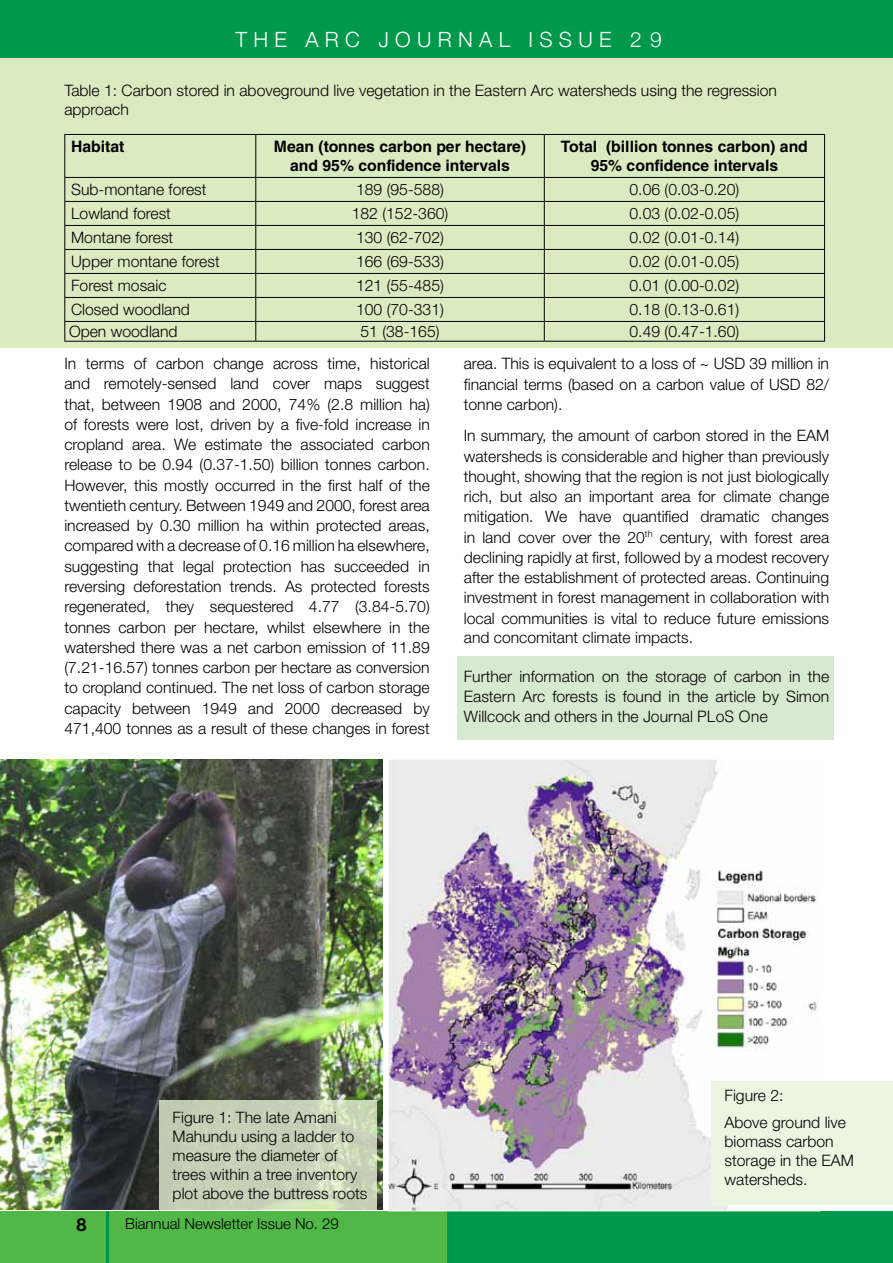
<style>
.page{position:relative;width:893px;height:1263px;background:#fff}
.page>*{position:absolute;margin:0;border:0;box-sizing:border-box;transform-origin:0 0}
.t1{font:300 21px "Helvetica Neue";letter-spacing:.3em;color:#fff}
.t2{font:700 18px "Helvetica Neue LT Std";color:#000}
.t3{font:300 15.75px/20.2px "Helvetica Neue LT Std";color:#000}
.t4{font:700 15.75px/18.9px "Helvetica LT Std";color:#000;text-align:center}
.t5{font:300 15px "Helvetica Neue LT Std";color:#000}
.s1{font-family:"Helvetica LT Std"}
</style>
<div class="page">
<div style="left:0;top:0;width:893px;height:58px;background:#00984a"></div>
<div style="left:437px;top:1211px;width:456px;height:52px;background:#00984a"></div>
<div style="left:0;top:1211px;width:446px;height:52px;background:#51b848"></div>
<hr style="left:106px;top:1211px;width:3px;height:52px;background:#00984a">
<div style="left:457px;top:656px;width:376px;height:84px;background:#d8e9d2"></div>
<div style="left:0;top:58px;width:893px;height:289px;background:#daebc1"></div>
<hr style="left:64px;top:134px;width:192px;height:1px;background:#000">
<hr style="left:64px;top:135px;width:1px;height:42px;background:#000">
<hr style="left:256px;top:134px;width:288px;height:1px;background:#000">
<hr style="left:255px;top:135px;width:1px;height:42px;background:#000">
<hr style="left:544px;top:134px;width:281px;height:1px;background:#000">
<hr style="left:544px;top:135px;width:1px;height:42px;background:#000">
<hr style="left:824px;top:135px;width:1px;height:42px;background:#000">
<hr style="left:64px;top:177px;width:192px;height:1px;background:#000">
<hr style="left:256px;top:177px;width:288px;height:1px;background:#000">
<hr style="left:544px;top:177px;width:281px;height:1px;background:#000">
<hr style="left:64px;top:201px;width:192px;height:1px;background:#000">
<hr style="left:256px;top:201px;width:288px;height:1px;background:#000">
<hr style="left:544px;top:201px;width:281px;height:1px;background:#000">
<hr style="left:64px;top:225px;width:192px;height:1px;background:#000">
<hr style="left:256px;top:225px;width:288px;height:1px;background:#000">
<hr style="left:544px;top:225px;width:281px;height:1px;background:#000">
<hr style="left:64px;top:249px;width:192px;height:1px;background:#000">
<hr style="left:256px;top:249px;width:288px;height:1px;background:#000">
<hr style="left:544px;top:249px;width:281px;height:1px;background:#000">
<hr style="left:64px;top:273px;width:192px;height:1px;background:#000">
<hr style="left:256px;top:273px;width:288px;height:1px;background:#000">
<hr style="left:544px;top:273px;width:281px;height:1px;background:#000">
<hr style="left:64px;top:297px;width:192px;height:1px;background:#000">
<hr style="left:256px;top:297px;width:288px;height:1px;background:#000">
<hr style="left:544px;top:297px;width:281px;height:1px;background:#000">
<hr style="left:64px;top:321px;width:192px;height:1px;background:#000">
<svg style="left:64px;top:178px;width:1px;height:163px"></svg>
<hr style="left:256px;top:321px;width:288px;height:1px;background:#000">
<svg style="left:255px;top:178px;width:1px;height:163px"></svg>
<hr style="left:544px;top:321px;width:281px;height:1px;background:#000">
<svg style="left:544px;top:178px;width:1px;height:163px"></svg>
<svg style="left:824px;top:178px;width:1px;height:163px"></svg>
<hr style="left:64px;top:341px;width:192px;height:1px;background:#000">
<hr style="left:256px;top:341px;width:288px;height:1px;background:#000">
<hr style="left:544px;top:341px;width:281px;height:1px;background:#000">
<img style="left:0;top:759px;width:382px;height:450px">
<svg style="left:159px;top:1100px;width:218px;height:109px;background:#c7d2b7"></svg>
<img style="left:390px;top:761px;width:428px;height:448px">
<div style="left:712px;top:1081px;width:181px;height:124px;background:#ecf5e2"></div>
<h1 class="t1" style="left:235px;top:22px;width:428px">THE ARC JOURNAL ISSUE 29</h1>
<p class="t3" style="left:64px;top:81px;width:714px;line-height:18.9px">Table 1: Carbon stored in aboveground live vegetation in the Eastern Arc watersheds using the regression approach</p>
<p class="t4" style="left:71px;top:137px;width:55px">Habitat</p>
<p class="t4" style="left:274px;top:137px;width:254px">Mean (tonnes carbon per hectare) and 95% confidence intervals</p>
<p class="t4" style="left:561px;top:137px;width:248px">Total (billion tonnes carbon) and<br>95% confidence intervals</p>
<p class="t3" style="left:71px;top:179px;width:137px">Sub-montane forest</p>
<p class="t3" style="left:356px;top:179px;width:89px">189 (95-588)</p>
<p class="t3" style="left:629px;top:179px;width:111px">0.06 (0.03-0.20)</p>
<p class="t3" style="left:71px;top:203px;width:101px">Lowland forest</p>
<p class="t3" style="left:352px;top:203px;width:98px">182 (152-360)</p>
<p class="t3" style="left:629px;top:203px;width:111px">0.03 (0.02-0.05)</p>
<p class="t3" style="left:71px;top:227px;width:104px">Montane forest</p>
<p class="t3" style="left:356px;top:227px;width:89px">130 (62-702)</p>
<p class="t3" style="left:629px;top:227px;width:111px">0.02 (0.01-0.14)</p>
<p class="t3" style="left:71px;top:251px;width:150px">Upper montane forest</p>
<p class="t3" style="left:356px;top:251px;width:89px">166 (69-533)</p>
<p class="t3" style="left:629px;top:251px;width:111px">0.02 (0.01-0.05)</p>
<p class="t3" style="left:71px;top:275px;width:97px">Forest mosaic</p>
<p class="t3" style="left:356px;top:275px;width:89px">121 (55-485)</p>
<p class="t3" style="left:629px;top:275px;width:111px">0.01 (0.00-0.02)</p>
<p class="t3" style="left:71px;top:299px;width:120px">Closed woodland</p>
<p class="t3" style="left:356px;top:299px;width:89px">100 (70-331)</p>
<p class="t3" style="left:629px;top:299px;width:111px">0.18 (0.13-0.61)</p>
<p class="t3" style="left:69px;top:321px;width:110px">Open woodland</p>
<p class="t3" style="left:360px;top:321px;width:81px">51 (38-165)</p>
<p class="t3" style="left:629px;top:321px;width:111px">0.49 (0.47-1.60)</p>
<p class="t3" style="left:64px;top:353px;width:367px;text-align:justify">In terms of carbon change across time, historical and remotely-sensed land cover maps suggest that, between 1908 and 2000, 74% (2.8 million ha) of forests were lost, driven by a five-fold increase in cropland area. We estimate the associated carbon release to be 0.94 (0.37-1.50) billion tonnes carbon.<br>However, this mostly occurred in the first half of the twentieth century. Between 1949 and 2000, forest area increased by 0.30 million ha within protected areas, compared with a decrease of 0.16 million ha elsewhere, suggesting that legal protection has succeeded in reversing deforestation trends. As protected forests regenerated, they sequestered 4.77 (3.84-5.70) tonnes carbon per hectare, whilst elsewhere in the watershed there was a net carbon emission of 11.89 (7.21-16.57) tonnes carbon per hectare as conversion to cropland continued. The net loss of carbon storage capacity between 1949 and 2000 decreased by 471,400 tonnes as a result of these changes in forest</p>
<p class="t3" style="left:464px;top:353px;width:367px;text-align:justify">area. This is equivalent to a loss of ~ USD 39 million in financial terms (based on a carbon value of USD 82/ tonne carbon).</p>
<p class="t3" style="left:464px;top:425px;width:367px;text-align:justify">In summary, the amount of carbon stored in the EAM watersheds is considerable and higher than previously thought, showing that the region is not just biologically rich, but also an important area for climate change mitigation. We have quantified dramatic changes in land cover over the 20<sup>th</sup> century, with forest area declining rapidly at first, followed by a modest recovery after the establishment of protected areas. Continuing investment in forest management in collaboration with local communities is vital to reduce future emissions and concomitant climate impacts.</p>
<p class="t3" style="left:464px;top:666px;width:367px;text-align:justify">Further information on the storage of carbon in the Eastern Arc forests is found in the article by Simon Willcock and others in the Journal <span class="s1">PLoS One</span></p>
<p class="t3" style="left:173px;top:1108px;width:196px;line-height:18.9px">Figure 1: The late Amani<br>Mahundu using a ladder to measure the diameter of trees within a tree inventory plot above the buttress roots</p>
<p class="t2" style="left:77px;top:1213px;width:12px">8</p>
<p class="t5" style="left:125px;top:1214px;width:215px">Biannual Newsletter Issue No. 29</p>
<p class="t3" style="left:725px;top:1081px;width:123px;line-height:27.5px">Figure 2:<br>Above ground live</p>
<p class="t3" style="left:725px;top:1132px;width:131px;line-height:18.9px">biomass carbon storage in the EAM watersheds.</p>
</div>
